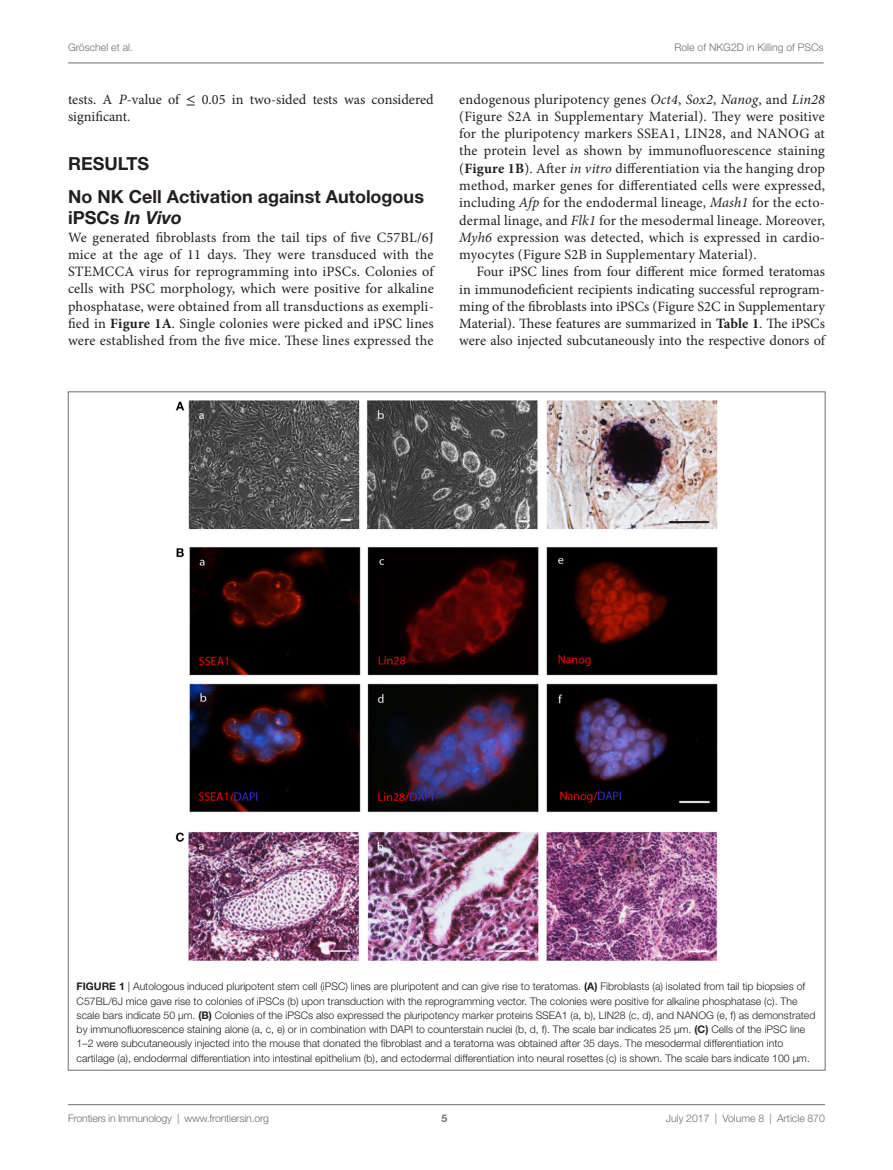
<style>
.page{position:relative;width:893px;height:1170px;background:#fff}
.page>*{position:absolute;margin:0;border:0;box-sizing:border-box;transform-origin:0 0}
.t1{font:700 18px/33.8px "Helvetica Neue LT Std";color:#231f20}
.t2{font:italic 700 18px "Helvetica Neue LT Std";color:#231f20}
.t3{font:14.25px/17.2px "Minion Pro";letter-spacing:.005em;color:#231f20;text-align:justify}
.t4{font:300 10.5px/14.2px "Helvetica Neue LT Std";color:#231f20}
.t5{font:300 10.5px "Helvetica Neue LT Std";color:#6c6d70}
.t6{font:700 10.5px "Helvetica Neue LT Std";color:#6c6d70}
.s1{font-style:italic}
.s2{font-family:"STIX General"}
.s3{font-style:normal}
.s4{font-weight:700}
</style>
<div class="page">
<img style="left:175px;top:400px;width:543px;height:560px">
<hr style="left:68px;top:1104px;width:757px;height:1px;background:#6c6d70">
<hr style="left:68px;top:63px;width:755px;height:1px;background:#6c6d70">
<p class="t5" style="left:68px;top:41px;width:66px">Gröschel et al.</p>
<p class="t5" style="left:674px;top:41px;width:151px">Role of NKG2D in Killing of PSCs</p>
<p class="t3" style="left:68px;top:91px;width:367px">tests. A <span class="s1">P</span>-value of <span class="s2">≤</span> 0.05 in two-sided tests was considered significant.</p>
<p class="t1" style="left:68px;top:146px;width:13px">RES</p>
<p class="t1" style="left:68px;top:146px;width:357px;text-indent:36px">ULTS<br>No NK Cell Activation against Autologous</p>
<p class="t2" style="left:68px;top:207px;width:115px"><span class="s3">iPSC s</span> In Vivo</p>
<p class="t3" style="left:68px;top:228px;width:367px">We generated fibroblasts from the tail tips of five C57BL/6J mice at the age of 11 days. They were transduced with the STEMCCA virus for reprogramming into iPSCs. Colonies of cells with PSC morphology, which were positive for alkaline phosphatase, were obtained from all transductions as exempli&shy;fied in <span class="s4">Figure 1A</span>. Single colonies were picked and iPSC lines were established from the five mice. These lines expressed the</p>
<p class="t3" style="left:459px;top:90px;width:367px">endogenous pluripotency genes <span class="s1">Oct4</span>, <span class="s1">Sox2</span>, <span class="s1">Nanog</span>, and <span class="s1">Lin28 </span>(Figure S2A in Supplementary Material). They were positive for the pluripotency markers SSEA1, LIN28, and NANOG at the protein level as shown by immunofluorescence staining (<span class="s4">Figure 1B</span>). After <span class="s1">in vitro</span> differentiation via the hanging drop method, marker genes for differentiated cells were expressed, including <span class="s1">Afp</span> for the endodermal lineage, <span class="s1">Mash1</span> for the ecto&shy;dermal linage, and <span class="s1">Flk1</span> for the mesodermal lineage. Moreover, <span class="s1">Myh6</span> expression was detected, which is expressed in cardio&shy;myocytes (Figure S2B in Supplementary Material).</p>
<p class="t3" style="left:459px;top:263px;width:367px;text-indent:17px">Four iPSC lines from four different mice formed teratomas in immunodeficient recipients indicating successful reprogram&shy;ming of the fibroblasts into iPSCs (Figure S2C in Supplementary Material). These features are summarized in <span class="s4">Table 1</span>. The iPSCs were also injected subcutaneously into the respective donors of</p>
<p class="t4" style="left:77px;top:979px;width:740px"><span class="s4">FIG URE 1</span> | Autologous induced pluripotent stem cell (iPSC) lines are pluripotent and can give rise to teratomas. <span class="s4">(A)</span> Fibroblasts (a) isolated from tail tip biopsies of C57BL/6J mice gave rise to colonies of iPSCs (b) upon transduction with the reprogramming vector. The colonies were positive for alkaline phosphatase (c). The scale bars indicate 50 µm. <span class="s4">(B)</span> Colonies of the iPSCs also expressed the pluripotency marker proteins SSEA1 (a, b), LIN28 (c, d), and NANOG (e, f) as demonstrated by immunofluorescence staining alone (a, c, e) or in combination with DAPI to counterstain nuclei (b, d, f). The scale bar indicates 25 µm. <span class="s4">(C)</span> Cells of the iPSC line 1–2 were subcutaneously injected into the mouse that donated the fibroblast and a teratoma was obtained after 35 days. The mesodermal differentiation into cartilage (a), endodermal differentiation into intestinal epithelium (b), and ectodermal differentiation into neural rosettes (c) is shown. The scale bars indicate 100 µm.</p>
<p class="t5" style="left:68px;top:1111px;width:203px">Frontiers in Immunology | www.frontiersin.org</p>
<p class="t5" style="left:666px;top:1111px;width:161px">July 2017 | Volume 8 | Article 870</p>
<p class="t6" style="left:441px;top:1111px;width:7px">5</p>
</div>
